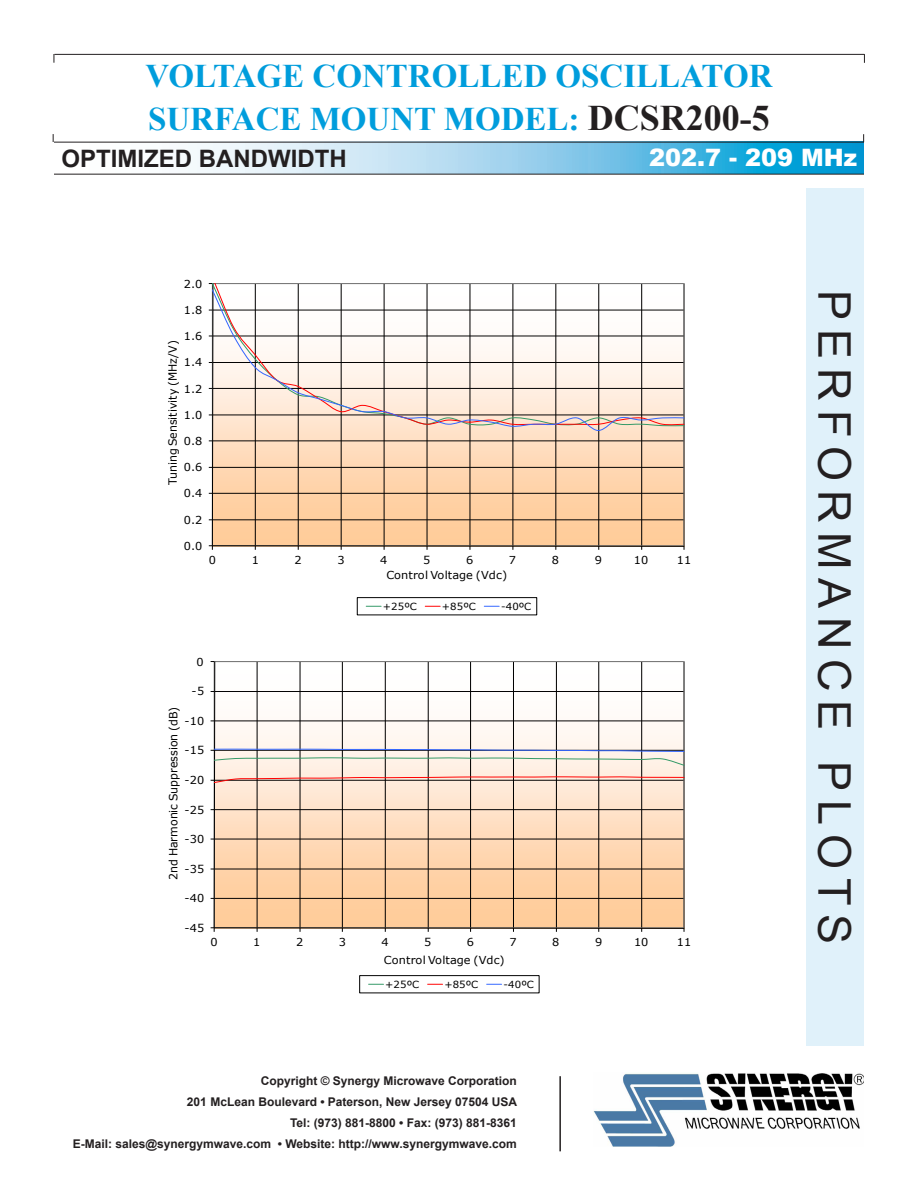
<style>
.page{position:relative;width:918px;height:1188px;background:#fff}
.page>*{position:absolute;margin:0;border:0;box-sizing:border-box;transform-origin:0 0}
.t1{font:45px "Arial";letter-spacing:.2em;color:#231f20}
.t2{font:700 33px/43.2px "Times New Roman";color:#009ddc}
.t3{font:700 24px "Arial";color:#231f20}
.t4{font:900 24px "Arial";color:#fff}
.t5{font:700 12px/21px "Arial";color:#231f20;text-align:right}
.t6{font:11.4px "Verdana";color:#000}
.t7{font:10.95px "Verdana";letter-spacing:-.005em;color:#000}
.t8{font:9.75px "Verdana";letter-spacing:.01em;color:#000}
.s1{font-size:36px;color:#231f20}
</style>
<div class="page">
<svg style="left:54px;top:143px;width:810px;height:31px"></svg>
<hr style="left:54px;top:174px;width:810px;height:1px;background:#231f20">
<hr style="left:54px;top:54px;width:810px;height:1px;background:#231f20">
<hr style="left:54px;top:142px;width:810px;height:1px;background:#231f20">
<img style="left:594px;top:1073px;width:270px;height:73px">
<hr style="left:559px;top:1076px;width:2px;height:75px;background:#231f20">
<div style="left:806px;top:188px;width:58px;height:858px;background:#e0f1fa"></div>
<svg style="left:209px;top:283px;width:476px;height:267px;background:#ebc5a1"></svg>
<svg style="left:212px;top:284px;width:473px;height:5px"></svg>
<svg style="left:212px;top:289px;width:473px;height:142px"></svg>
<div style="left:357px;top:597px;width:180px;height:18px;border:1px solid #000"></div>
<svg style="left:366px;top:606px;width:15px;height:1px"></svg>
<svg style="left:425px;top:606px;width:15px;height:1px"></svg>
<svg style="left:484px;top:606px;width:15px;height:1px"></svg>
<svg style="left:211px;top:661px;width:474px;height:271px"></svg>
<div style="left:359px;top:975px;width:180px;height:18px;border:1px solid #000"></div>
<svg style="left:369px;top:984px;width:15px;height:1px"></svg>
<svg style="left:428px;top:984px;width:15px;height:1px"></svg>
<svg style="left:487px;top:984px;width:15px;height:1px"></svg>
<h2 class="t2" style="left:145px;top:54px;width:629px">VOLTAGE CONTROLLED OSCILLATOR<br>SURFACE MOUNT MODEL: <span class="s1">DCSR200-5</span></h2>
<h3 class="t3" style="left:62px;top:142px;width:287px">OPTIMIZED BANDWIDTH</h3>
<h3 class="t4" style="left:649px;top:140px;width:210px">202.7 - 209 MHz</h3>
<p class="t7" style="left:184px;top:276px;width:20px">2.0</p>
<p class="t7" style="left:184px;top:302px;width:20px">1.8</p>
<p class="t7" style="left:184px;top:329px;width:20px">1.6</p>
<p class="t6" style="left:165px;top:485px;width:146px;rotate:-90deg">Tuning Sensitivity (MHz/V)</p>
<p class="t7" style="left:184px;top:355px;width:20px">1.4</p>
<p class="t7" style="left:184px;top:381px;width:20px">1.2</p>
<p class="t7" style="left:184px;top:407px;width:20px">1.0</p>
<p class="t7" style="left:184px;top:433px;width:20px">0.8</p>
<p class="t7" style="left:184px;top:460px;width:20px">0.6</p>
<p class="t7" style="left:184px;top:486px;width:20px">0.4</p>
<p class="t7" style="left:184px;top:512px;width:20px">0.2</p>
<p class="t7" style="left:184px;top:538px;width:20px">0.0</p>
<p class="t7" style="left:209px;top:553px;width:9px">0</p>
<p class="t7" style="left:252px;top:553px;width:9px">1</p>
<p class="t7" style="left:295px;top:553px;width:9px">2</p>
<p class="t7" style="left:337px;top:553px;width:9px">3</p>
<p class="t7" style="left:380px;top:553px;width:9px">4</p>
<p class="t7" style="left:423px;top:553px;width:9px">5</p>
<p class="t7" style="left:466px;top:553px;width:9px">6</p>
<p class="t7" style="left:509px;top:553px;width:9px">7</p>
<p class="t7" style="left:552px;top:553px;width:9px">8</p>
<p class="t7" style="left:595px;top:553px;width:9px">9</p>
<p class="t7" style="left:634px;top:553px;width:16px">10</p>
<p class="t7" style="left:677px;top:553px;width:16px">11</p>
<p class="t7" style="left:197px;top:654px;width:9px">0</p>
<p class="t7" style="left:192px;top:684px;width:14px">-5</p>
<p class="t6" style="left:166px;top:880px;width:175px;rotate:-90deg">2nd Harmonic Suppression (dB)</p>
<p class="t7" style="left:185px;top:713px;width:21px">-10</p>
<p class="t7" style="left:185px;top:743px;width:21px">-15</p>
<p class="t7" style="left:185px;top:772px;width:21px">-20</p>
<p class="t7" style="left:185px;top:802px;width:21px">-25</p>
<p class="t7" style="left:185px;top:832px;width:21px">-30</p>
<p class="t7" style="left:185px;top:861px;width:21px">-35</p>
<p class="t7" style="left:185px;top:891px;width:21px">-40</p>
<p class="t7" style="left:185px;top:920px;width:21px">-45</p>
<p class="t7" style="left:386px;top:567px;width:122px">Control Voltage (Vdc)</p>
<p class="t8" style="left:383px;top:600px;width:35px">+25ºC</p>
<p class="t8" style="left:442px;top:600px;width:35px">+85ºC</p>
<p class="t8" style="left:501px;top:600px;width:32px">-40ºC</p>
<p class="t7" style="left:211px;top:935px;width:9px">0</p>
<p class="t7" style="left:253px;top:935px;width:9px">1</p>
<p class="t7" style="left:296px;top:935px;width:9px">2</p>
<p class="t7" style="left:339px;top:935px;width:9px">3</p>
<p class="t7" style="left:381px;top:935px;width:9px">4</p>
<p class="t7" style="left:424px;top:935px;width:9px">5</p>
<p class="t7" style="left:467px;top:935px;width:9px">6</p>
<p class="t7" style="left:510px;top:935px;width:9px">7</p>
<p class="t7" style="left:552px;top:935px;width:9px">8</p>
<p class="t7" style="left:595px;top:935px;width:9px">9</p>
<p class="t7" style="left:634px;top:935px;width:16px">10</p>
<p class="t7" style="left:677px;top:935px;width:16px">11</p>
<p class="t7" style="left:384px;top:953px;width:122px">Control Voltage (Vdc)</p>
<p class="t8" style="left:385px;top:978px;width:35px">+25ºC</p>
<p class="t8" style="left:444px;top:978px;width:35px">+85ºC</p>
<p class="t8" style="left:503px;top:978px;width:32px">-40ºC</p>
<p class="t5" style="left:73px;top:1071px;width:446px">Copyright © Synergy Microwave Corporation<br>201 McLean Boulevard • Paterson, New Jersey 07504 USA<br>Tel: (973) 881-8800 • Fax: (973) 881-8361<br>E-Mail: sales@synergymwave.com • Website: http://www.synergymwave.com</p>
<h1 class="t1" style="left:864px;top:290px;width:656px;rotate:90deg">PERFORMANCE PLOTS</h1>
</div>
